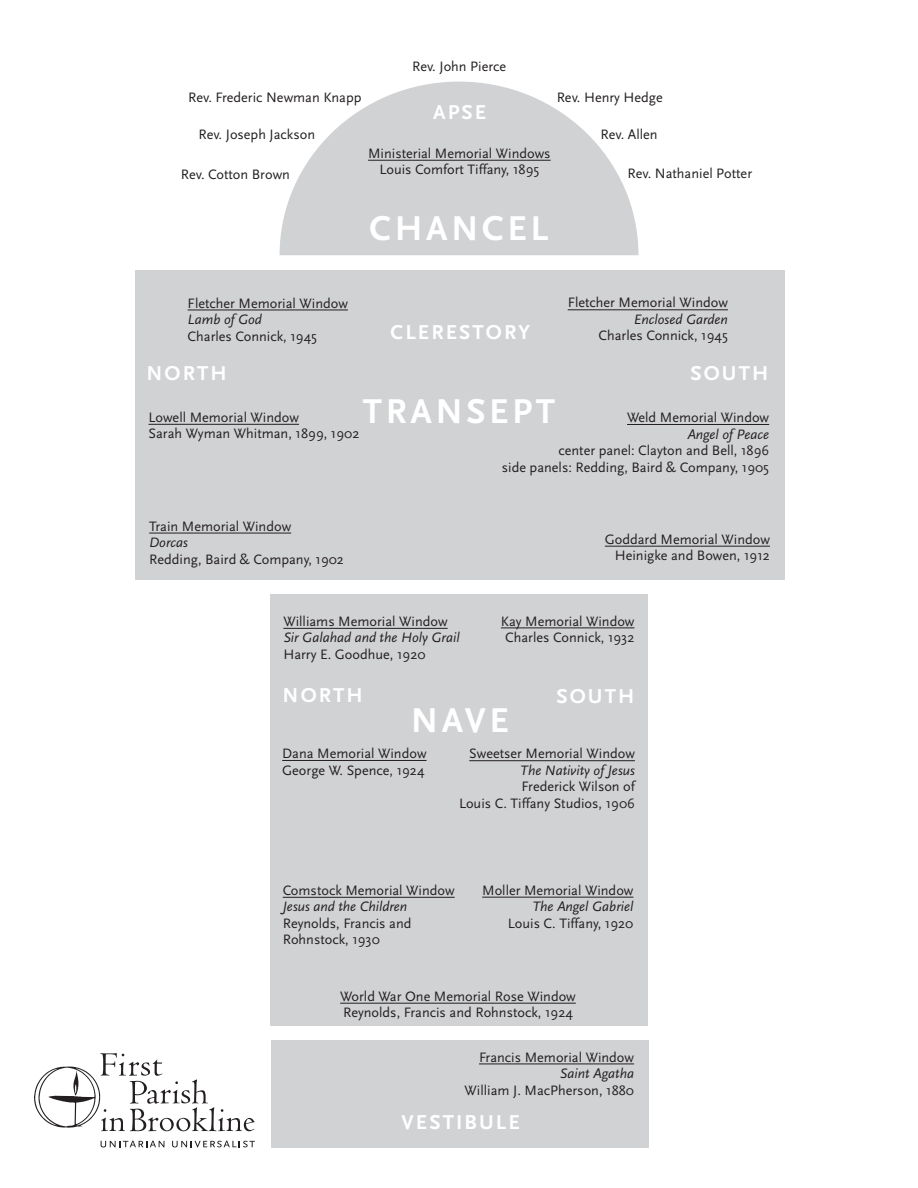
<style>
.page{position:relative;width:918px;height:1188px;background:#fff}
.page>*{position:absolute;margin:0;border:0;box-sizing:border-box;transform-origin:0 0}
.t1{font:700 36px "Scala Sans OT";letter-spacing:.1em;color:#fff}
.t2{font:700 21px "Scala Sans OT";letter-spacing:.1em;color:#fff}
.t3{font:14.25px/16.5px "Scala Sans";color:#231f20}
.t4{font:italic 14.25px "Scala Sans";color:#231f20}
</style>
<div class="page">
<div style="left:270px;top:594px;width:378px;height:432px;background:#d1d2d4"></div>
<div style="left:135px;top:270px;width:650px;height:310px;background:#d1d2d4"></div>
<svg style="left:280px;top:82px;width:358px;height:173px;fill:#d1d2d4"></svg>
<div style="left:271px;top:1040px;width:378px;height:108px;background:#d1d2d4"></div>
<hr style="left:148px;top:424px;width:151px;height:1px;background:#231f20">
<hr style="left:627px;top:424px;width:142px;height:1px;background:#231f20">
<hr style="left:368px;top:160px;width:183px;height:1px;background:#231f20">
<hr style="left:568px;top:310px;width:160px;height:1px;background:#231f20">
<hr style="left:605px;top:546px;width:165px;height:1px;background:#231f20">
<hr style="left:501px;top:628px;width:133px;height:1px;background:#231f20">
<hr style="left:469px;top:760px;width:166px;height:1px;background:#231f20">
<hr style="left:482px;top:897px;width:151px;height:1px;background:#231f20">
<hr style="left:340px;top:1003px;width:236px;height:1px;background:#231f20">
<hr style="left:479px;top:1064px;width:155px;height:1px;background:#231f20">
<hr style="left:283px;top:628px;width:165px;height:1px;background:#231f20">
<hr style="left:282px;top:760px;width:145px;height:1px;background:#231f20">
<hr style="left:283px;top:897px;width:172px;height:1px;background:#231f20">
<hr style="left:149px;top:533px;width:142px;height:1px;background:#231f20">
<hr style="left:188px;top:310px;width:160px;height:1px;background:#231f20">
<svg style="left:100px;top:1053px;width:155px;height:78px"></svg>
<img style="left:34px;top:1063px;width:70px;height:69px">
<svg style="left:101px;top:1141px;width:63px;height:6px"></svg>
<svg style="left:172px;top:1141px;width:83px;height:6px"></svg>
<p class="t3" style="left:412px;top:58px;width:96px">Rev. John Pierce</p>
<p class="t3" style="left:188px;top:89px;width:175px">Rev. Frederic Newman Knapp</p>
<p class="t3" style="left:557px;top:89px;width:108px">Rev. Henry Hedge</p>
<p class="t3" style="left:601px;top:127px;width:59px">Rev. Allen</p>
<p class="t3" style="left:628px;top:165px;width:126px">Rev. Nathaniel Potter</p>
<h2 class="t2" style="left:433px;top:100px;width:55px">APSE</h2>
<p class="t3" style="left:198px;top:126px;width:118px">Rev. Joseph Jackson</p>
<p class="t3" style="left:368px;top:145px;width:184px;text-align:center">Ministerial Memorial Windows<br>Louis Comfort Tiffany, 1895</p>
<p class="t3" style="left:181px;top:166px;width:111px">Rev. Cotton Brown</p>
<p class="t3" style="left:188px;top:295px;width:162px">Fletcher Memorial Window</p>
<p class="t4" style="left:188px;top:311px;width:76px">Lamb of God</p>
<p class="t3" style="left:188px;top:328px;width:131px">Charles Connick, 1945</p>
<h1 class="t1" style="left:370px;top:208px;width:180px">CHANCEL</h1>
<h2 class="t2" style="left:391px;top:320px;width:141px">CLERESTORY</h2>
<p class="t3" style="left:568px;top:295px;width:162px">Fletcher Memorial Window</p>
<p class="t4" style="left:634px;top:311px;width:96px">Enclosed Garden</p>
<p class="t3" style="left:599px;top:328px;width:131px">Charles Connick, 1945</p>
<h2 class="t2" style="left:147px;top:362px;width:82px">NORTH</h2>
<h2 class="t2" style="left:691px;top:361px;width:79px">SOUTH</h2>
<h1 class="t1" style="left:363px;top:391px;width:194px">TRANSEPT</h1>
<p class="t3" style="left:148px;top:409px;width:212px">Lowell Memorial Window<br>Sarah Wyman Whitman, 1899, 1902</p>
<p class="t3" style="left:627px;top:409px;width:144px">Weld Memorial Window</p>
<p class="t4" style="left:687px;top:425px;width:83px">Angel of Peace</p>
<p class="t3" style="left:502px;top:442px;width:269px;text-align:right">center panel: Clayton and Bell, 1896<br>side panels: Redding, Baird &amp; Company, 1905</p>
<p class="t3" style="left:149px;top:518px;width:144px">Train Memorial Window</p>
<p class="t4" style="left:149px;top:534px;width:40px">Dorcas</p>
<p class="t3" style="left:149px;top:551px;width:196px">Redding, Baird &amp; Company, 1902</p>
<p class="t3" style="left:283px;top:613px;width:166px">Williams Memorial Window</p>
<p class="t4" style="left:283px;top:629px;width:178px">Sir Galahad and the Holy Grail</p>
<p class="t3" style="left:283px;top:646px;width:144px">Harry E. Goodhue, 1920</p>
<p class="t3" style="left:605px;top:531px;width:167px;text-align:right">Goddard Memorial Window<br>Heinigke and Bowen, 1912</p>
<p class="t3" style="left:501px;top:613px;width:135px;text-align:center">Kay Memorial Window<br>Charles Connick, 1932</p>
<h2 class="t2" style="left:283px;top:683px;width:82px">NORTH</h2>
<h2 class="t2" style="left:557px;top:684px;width:79px">SOUTH</h2>
<h1 class="t1" style="left:411px;top:700px;width:100px">NAVE</h1>
<p class="t3" style="left:282px;top:745px;width:146px">Dana Memorial Window<br>George W. Spence, 1924</p>
<p class="t3" style="left:469px;top:745px;width:167px">Sweetser Memorial Window</p>
<p class="t4" style="left:520px;top:762px;width:116px">The Nativity of Jesus</p>
<p class="t3" style="left:459px;top:778px;width:177px;text-align:right">Frederick Wilson of<br>Louis C. Tiffany Studios, 1906</p>
<p class="t3" style="left:283px;top:882px;width:173px">Comstock Memorial Window</p>
<p class="t4" style="left:283px;top:898px;width:126px">Jesus and the Children</p>
<p class="t3" style="left:283px;top:915px;width:130px">Reynolds, Francis and<br>Rohnstock, 1930</p>
<p class="t3" style="left:482px;top:882px;width:153px">Moller Memorial Window</p>
<p class="t4" style="left:532px;top:898px;width:103px">The Angel Gabriel</p>
<p class="t3" style="left:508px;top:915px;width:127px">Louis C. Tiffany, 1920</p>
<p class="t3" style="left:340px;top:988px;width:237px">World War One Memorial Rose Window<br>Reynolds, Francis and Rohnstock, 1924</p>
<p class="t3" style="left:479px;top:1049px;width:157px">Francis Memorial Window</p>
<p class="t4" style="left:560px;top:1065px;width:76px">Saint Agatha</p>
<p class="t3" style="left:465px;top:1082px;width:171px">William J. MacPherson, 1880</p>
<h2 class="t2" style="left:402px;top:1110px;width:120px">VESTIBULE</h2>
</div>
